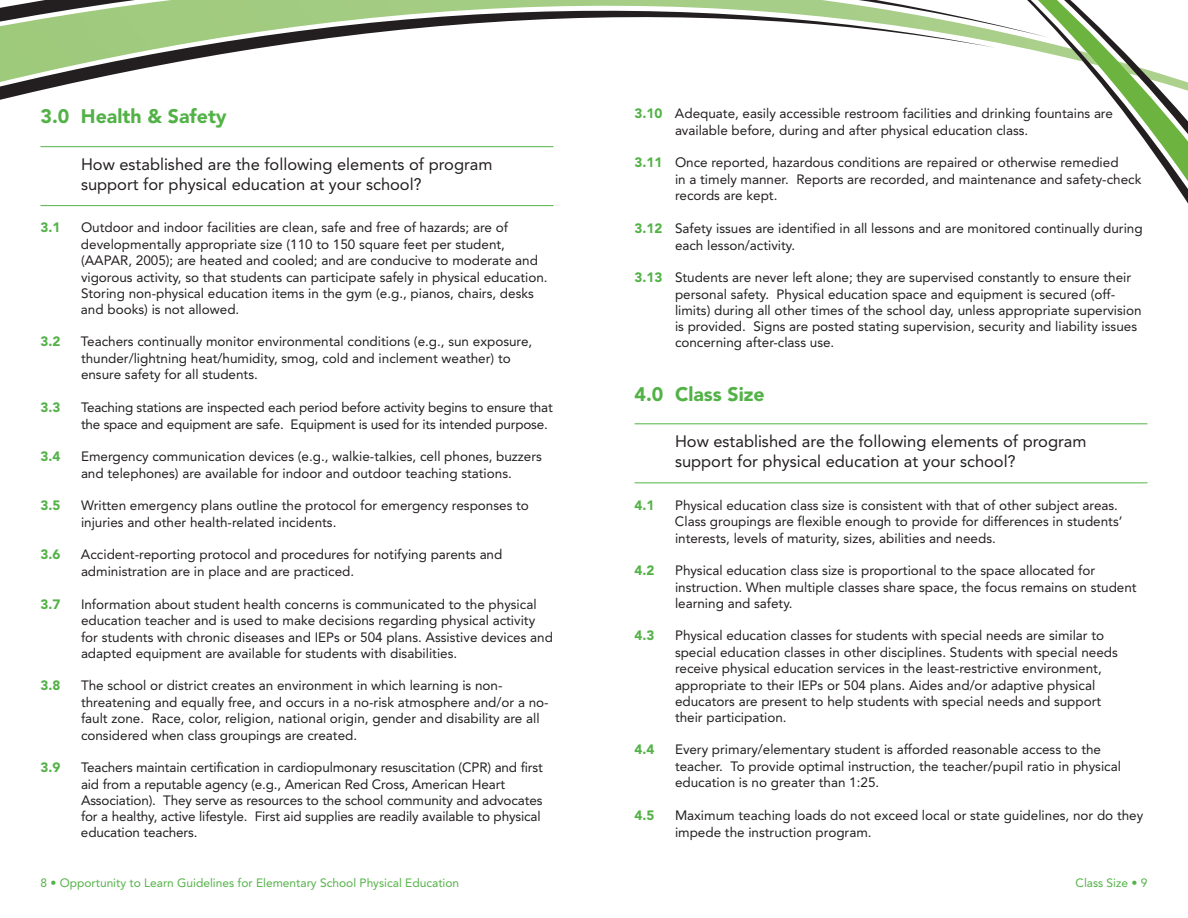
<style>
.page{position:relative;width:1188px;height:918px;background:#fff}
.page>*{position:absolute;margin:0;border:0;box-sizing:border-box;transform-origin:0 0}
.t1{font:900 19.5px "Avenir";color:#53b247}
.t2{font:16.5px/19.8px "Avenir";color:#231f20}
.t3{font:13.5px/16.4px "Avenir";color:#231f20}
.t4{font:900 13.5px "Avenir";color:#53b247}
.t5{font:12px "Avenir";color:#53b247}
.s1{font-weight:900;color:#53b247}
</style>
<div class="page">
<svg style="left:12px;top:0;width:1176px;height:207px"></svg>
<hr style="left:40px;top:146px;width:514px;height:1px;background:#53b247">
<hr style="left:40px;top:205px;width:514px;height:1px;background:#53b247">
<hr style="left:634px;top:423px;width:514px;height:1px;background:#53b247">
<hr style="left:634px;top:482px;width:514px;height:1px;background:#53b247">
<h1 class="t1" style="left:40px;top:108px;width:188px">3.0 Health &amp; Safety</h1>
<p class="t2" style="left:81px;top:156px;width:413px">How established are the following elements of program support for physical education at your school?</p>
<p class="t4" style="left:40px;top:222px;width:21px">3.1</p>
<p class="t3" style="left:81px;top:221px;width:468px">Outdoor and indoor facilities are clean, safe and free of hazards; are of developmentally appropriate size (110 to 150 square feet per student, (AAPAR, 2005); are heated and cooled; and are conducive to moderate and vigorous activity, so that students can participate safely in physical education.<br>Storing non-physical education items in the gym (e.g., pianos, chairs, desks and books) is not allowed.</p>
<p class="t4" style="left:40px;top:336px;width:21px">3.2</p>
<p class="t3" style="left:81px;top:335px;width:453px">Teachers continually monitor environmental conditions (e.g., sun exposure, thunder/lightning heat/humidity, smog, cold and inclement weather) to ensure safety for all students.</p>
<p class="t4" style="left:41px;top:402px;width:21px">3.3</p>
<p class="t3" style="left:81px;top:400px;width:473px;line-height:16.8px">Teaching stations are inspected each period before activity begins to ensure that the space and equipment are safe. Equipment is used for its intended purpose.</p>
<p class="t4" style="left:41px;top:451px;width:21px">3.4</p>
<p class="t3" style="left:81px;top:449px;width:462px;line-height:16.8px">Emergency communication devices (e.g., walkie-talkies, cell phones, buzzers and telephones) are available for indoor and outdoor teaching stations.</p>
<p class="t4" style="left:40px;top:500px;width:21px">3.5</p>
<p class="t3" style="left:81px;top:498px;width:449px;line-height:16.8px">Written emergency plans outline the protocol for emergency responses to injuries and other health-related incidents.</p>
<p class="t4" style="left:40px;top:549px;width:21px">3.6</p>
<p class="t3" style="left:81px;top:548px;width:423px;line-height:16.8px">Accident-reporting protocol and procedures for notifying parents and administration are in place and are practiced.</p>
<p class="t4" style="left:41px;top:598px;width:21px">3.7</p>
<p class="t3" style="left:81px;top:597px;width:473px">Information about student health concerns is communicated to the physical education teacher and is used to make decisions regarding physical activity for students with chronic diseases and IEPs or 504 plans. Assistive devices and adapted equipment are available for students with disabilities.</p>
<p class="t4" style="left:41px;top:680px;width:21px">3.8</p>
<p class="t3" style="left:81px;top:679px;width:469px">The school or district creates an environment in which learning is non&shy;threatening and equally free, and occurs in a no-risk atmosphere and/or a no&shy;fault zone. Race, color, religion, national origin, gender and disability are all considered when class groupings are created.</p>
<p class="t4" style="left:41px;top:762px;width:21px">3.9</p>
<p class="t3" style="left:81px;top:760px;width:463px">Teachers maintain certification in cardiopulmonary resuscitation (CPR) and first aid from a reputable agency (e.g., American Red Cross, American Heart Association). They serve as resources to the school community and advocates for a healthy, active lifestyle. First aid supplies are readily available to physical education teachers.</p>
<p class="t3" style="left:675px;top:106px;width:440px;line-height:16.8px;text-indent:-41px"><span class="s1">3.10</span> Adequate, easily accessible restroom facilities and drinking fountains are available before, during and after physical education class.</p>
<p class="t3" style="left:675px;top:156px;width:468px;text-indent:-40px"><span class="s1">3.11</span> Once reported, hazardous conditions are repaired or otherwise remedied<br>in a timely manner. Reports are recorded, and maintenance and safety-check records are kept.</p>
<p class="t3" style="left:675px;top:221px;width:469px;line-height:16.8px;text-indent:-41px"><span class="s1">3.12</span> Safety issues are identified in all lessons and are monitored continually during each lesson/activity.</p>
<p class="t3" style="left:675px;top:270px;width:468px;text-indent:-40px"><span class="s1">3.13</span> Students are never left alone; they are supervised constantly to ensure their personal safety. Physical education space and equipment is secured (off&shy;limits) during all other times of the school day, unless appropriate supervision is provided. Signs are posted stating supervision, security and liability issues concerning after-class use.</p>
<h1 class="t1" style="left:634px;top:386px;width:132px">4.0 Class Size</h1>
<p class="t2" style="left:675px;top:433px;width:413px">How established are the following elements of program support for physical education at your school?</p>
<p class="t4" style="left:634px;top:499px;width:21px">4.1</p>
<p class="t3" style="left:675px;top:498px;width:449px">Physical education class size is consistent with that of other subject areas.<br>Class groupings are flexible enough to provide for differences in students’ interests, levels of maturity, sizes, abilities and needs.</p>
<p class="t4" style="left:635px;top:565px;width:21px">4.2</p>
<p class="t3" style="left:675px;top:563px;width:463px">Physical education class size is proportional to the space allocated for instruction. When multiple classes share space, the focus remains on student learning and safety.</p>
<p class="t4" style="left:635px;top:630px;width:21px">4.3</p>
<p class="t3" style="left:675px;top:629px;width:444px">Physical education classes for students with special needs are similar to special education classes in other disciplines. Students with special needs receive physical education services in the least-restrictive environment, appropriate to their IEPs or 504 plans. Aides and/or adaptive physical educators are present to help students with special needs and support their participation.</p>
<p class="t4" style="left:635px;top:744px;width:21px">4.4</p>
<p class="t3" style="left:675px;top:743px;width:448px">Every primary/elementary student is afforded reasonable access to the teacher. To provide optimal instruction, the teacher/pupil ratio in physical education is no greater than 1:25.</p>
<p class="t4" style="left:635px;top:810px;width:21px">4.5</p>
<p class="t3" style="left:675px;top:808px;width:470px;line-height:16.8px">Maximum teaching loads do not exceed local or state guidelines, nor do they impede the instruction program.</p>
<p class="t5" style="left:40px;top:878px;width:420px">8 • Opportunity to Learn Guidelines for Elementary School Physical Education</p>
<p class="t5" style="left:1076px;top:878px;width:73px">Class Size • 9</p>
</div>
